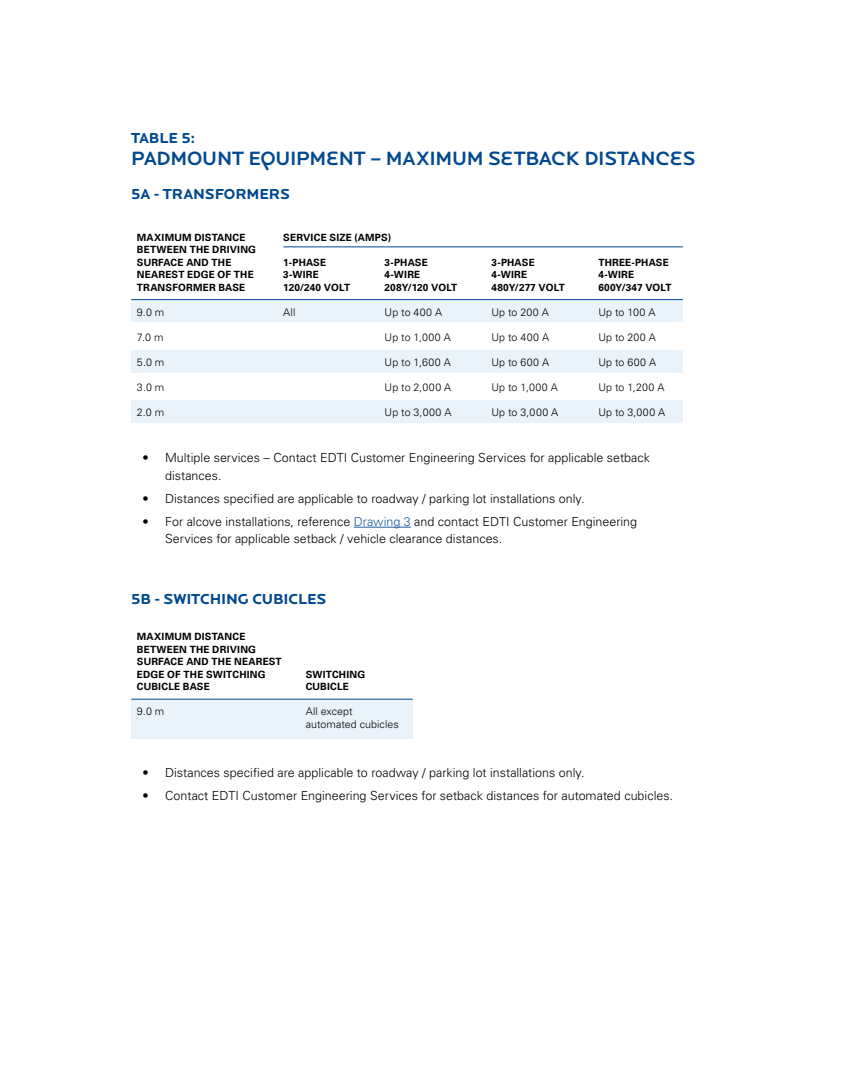
<style>
.page{position:relative;width:848px;height:1073px;background:#fff}
.page>*{position:absolute;margin:0;border:0;box-sizing:border-box;transform-origin:0 0}
.t1{font:500 20px "Locator Display";letter-spacing:-.01em;color:#004990}
.t2{font:700 15px "Locator Display";letter-spacing:-.015em;color:#004990}
.t3{font:300 12.5px/17.5px "Univers";color:#000}
.t4{font:300 10.62px/12.5px "Univers";letter-spacing:.01em;color:#000}
.t5{font:700 10px/12.5px "Univers Com 65";letter-spacing:.02em;color:#000}
.s1{color:#215e9e}
</style>
<div class="page">
<div style="left:131px;top:299px;width:551px;height:23px;background:#eaf3fa"></div>
<div style="left:131px;top:699px;width:281px;height:39px;background:#eaf3fa"></div>
<div style="left:131px;top:350px;width:551px;height:22px;background:#eaf3fa"></div>
<div style="left:131px;top:400px;width:551px;height:23px;background:#eaf3fa"></div>
<hr style="left:354px;top:527px;width:57px;height:1px;background:#215e9e">
<hr style="left:131px;top:299px;width:551px;height:1px;background:#004990">
<hr style="left:131px;top:699px;width:281px;height:1px;background:#004990">
<hr style="left:283px;top:246px;width:399px;height:1px;background:#004990">
<p class="t2" style="left:131px;top:129px;width:65px">TABLE 5:</p>
<h1 class="t1" style="left:131px;top:147px;width:565px">PADMOUNT EQUIPMENT – MAXIMUM SETBACK DISTANCES</h1>
<p class="t2" style="left:131px;top:186px;width:160px">5A - TRANSFORMERS</p>
<p class="t5" style="left:137px;top:231px;width:121px">MAXIMUM DISTANCE<br>BETWEEN THE DRIVING<br>SURFACE AND THE<br>NEAREST EDGE OF THE<br>TRANSFORMER BASE</p>
<p class="t4" style="left:137px;top:305px;width:29px">9.0 m</p>
<p class="t4" style="left:137px;top:330px;width:28px">7.0 m</p>
<p class="t4" style="left:137px;top:355px;width:29px">5.0 m</p>
<p class="t4" style="left:137px;top:380px;width:29px">3.0 m</p>
<p class="t4" style="left:137px;top:405px;width:29px">2.0 m</p>
<p class="t5" style="left:283px;top:231px;width:109px">SERVICE SIZE (AMPS)</p>
<p class="t5" style="left:283px;top:256px;width:68px">1-PHASE<br>3-WIRE<br>120/240 VOLT</p>
<p class="t4" style="left:283px;top:305px;width:14px">All</p>
<p class="t5" style="left:384px;top:256px;width:74px">3-PHASE<br>4-WIRE<br>208Y/120 VOLT</p>
<p class="t4" style="left:384px;top:305px;width:59px">Up to 400 A</p>
<p class="t4" style="left:384px;top:330px;width:68px">Up to 1,000 A</p>
<p class="t4" style="left:384px;top:355px;width:68px">Up to 1,600 A</p>
<p class="t4" style="left:384px;top:380px;width:68px">Up to 2,000 A</p>
<p class="t4" style="left:384px;top:405px;width:68px">Up to 3,000 A</p>
<p class="t5" style="left:491px;top:256px;width:75px">3-PHASE<br>4-WIRE<br>480Y/277 VOLT</p>
<p class="t4" style="left:491px;top:305px;width:59px">Up to 200 A</p>
<p class="t4" style="left:491px;top:330px;width:59px">Up to 400 A</p>
<p class="t4" style="left:491px;top:355px;width:59px">Up to 600 A</p>
<p class="t4" style="left:491px;top:380px;width:68px">Up to 1,000 A</p>
<p class="t4" style="left:491px;top:405px;width:68px">Up to 3,000 A</p>
<p class="t5" style="left:598px;top:256px;width:75px">THREE-PHASE<br>4-WIRE<br>600Y/347 VOLT</p>
<p class="t4" style="left:598px;top:305px;width:58px">Up to 100 A</p>
<p class="t4" style="left:598px;top:330px;width:59px">Up to 200 A</p>
<p class="t4" style="left:598px;top:355px;width:59px">Up to 600 A</p>
<p class="t4" style="left:598px;top:380px;width:68px">Up to 1,200 A</p>
<p class="t4" style="left:598px;top:405px;width:68px">Up to 3,000 A</p>
<p class="t3" style="left:165px;top:448px;width:486px;text-indent:-22px">• Multiple services – Contact EDTI Customer Engineering Services for applicable setback distances.</p>
<p class="t3" style="left:142px;top:489px;width:443px">• Distances specified are applicable to roadway / parking lot installations only.</p>
<p class="t3" style="left:165px;top:512px;width:473px;text-indent:-22px">• For alcove installations, reference <span class="s1">Drawing 3</span> and contact EDTI Customer Engineering<br>Services for applicable setback / vehicle clearance distances.</p>
<p class="t2" style="left:131px;top:590px;width:196px">5B - SWITCHING CUBICLES</p>
<p class="t5" style="left:137px;top:630px;width:146px">MAXIMUM DISTANCE<br>BETWEEN THE DRIVING<br>SURFACE AND THE NEAREST<br>EDGE OF THE SWITCHING<br>CUBICLE BASE</p>
<p class="t4" style="left:137px;top:705px;width:29px">9.0 m</p>
<p class="t5" style="left:306px;top:668px;width:61px">SWITCHING<br>CUBICLE</p>
<p class="t4" style="left:306px;top:705px;width:94px">All except automated cubicles</p>
<p class="t3" style="left:142px;top:763px;width:443px">• Distances specified are applicable to roadway / parking lot installations only.</p>
<p class="t3" style="left:142px;top:787px;width:532px">• Contact EDTI Customer Engineering Services for setback distances for automated cubicles.</p>
</div>
